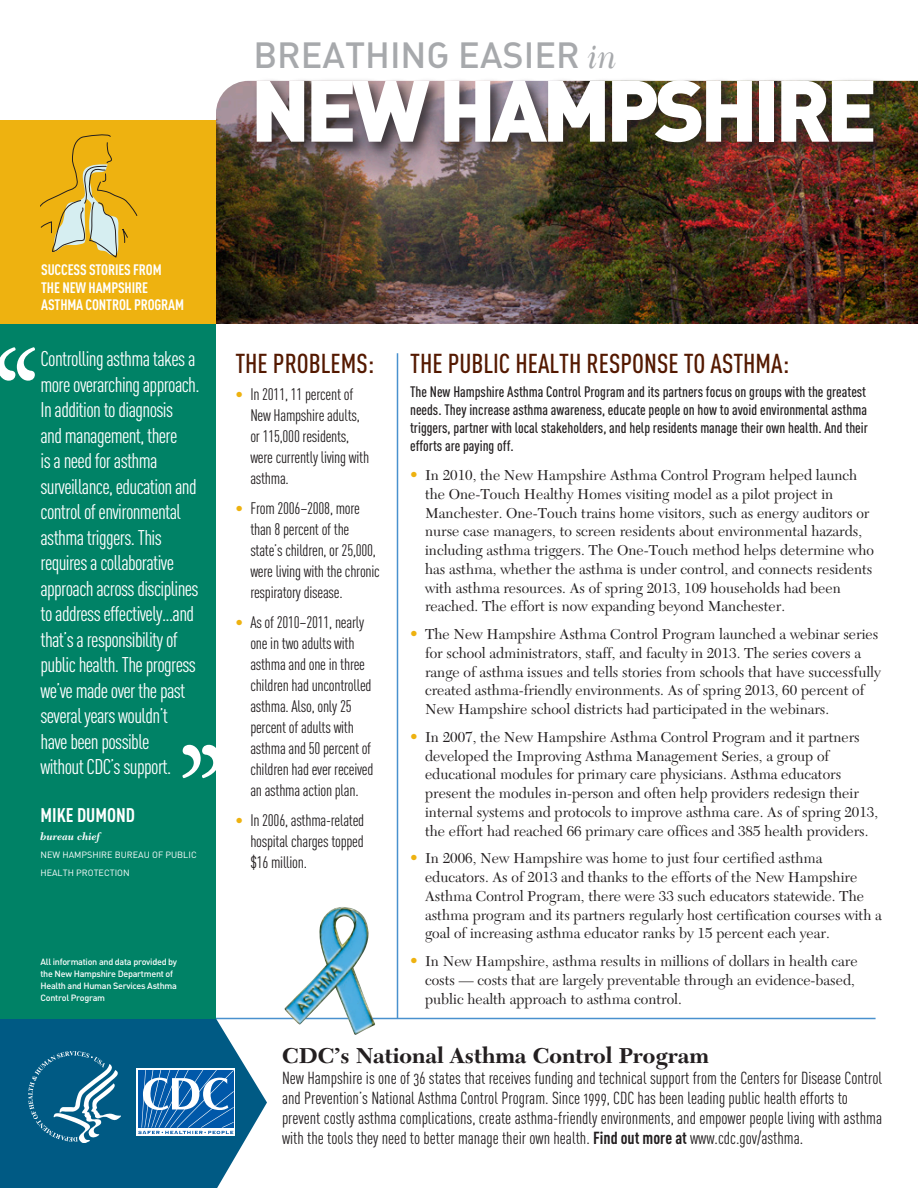
<style>
.page{position:relative;width:918px;height:1188px;background:#fff}
.page>*{position:absolute;margin:0;border:0;box-sizing:border-box;transform-origin:0 0}
.t1{font:144px "Adobe Garamond Regular SC";color:#fff}
.STATE_NAME{font:85.5px "DIN Black Alternate";letter-spacing:-.06em;color:#fff}
.t2{font:36px "DIN Medium Alternate";color:#a7a9ac}
.column_heads{font:500 27px "DIN Cond";color:#541900}
.CDC_heading_bottom{font:700 22.5px "New Caledonia";color:#231f20}
._1_quote{font:21px/25.5px "DIN Cond";letter-spacing:-.03em;color:#fff}
._2_quote_name{font:700 19.5px "DIN Cond";color:#fff}
.CDC_copy_bottom{font:17.25px/20.2px "DIN Cond Regular Alternate";color:#231f20}
._5_prob{font:16.5px/21px "DIN Cond";letter-spacing:-.015em;color:#231f20}
._7_response{font:15px/18.8px "New Caledonia";color:#231f20}
._6_leadin{font:500 15px/18px "DIN Cond";color:#231f20;text-align:justify}
.prog_title_upper{font:700 15px/17.2px "DIN Cond";letter-spacing:-.01em;color:#fff}
._3_quote_title{font:italic 700 10.5px "New Caledonia";color:#fff}
.All_info{font:500 9px/12px "DIN";letter-spacing:-.03em;color:#fff}
._4_quote_org{font:9px/18px "DIN";color:#fff}
.s1{font-family:"New Caledonia";font-style:italic}
.s2{color:#eeb210}
.s3{font-family:"DIN Cond";font-size:16.5px;color:#eeb210}
.s4{font-family:"DIN Cond Bold Alternate"}
</style>
<div class="page">
<hr style="left:69px;top:1018px;width:807px;height:1px;background:#4991ce">
<svg style="left:0;top:1018px;width:267px;height:170px;background:#257296"></svg>
<div style="left:0;top:324px;width:216px;height:694px;background:#008266"></div>
<img style="left:216px;top:81px;width:702px;height:243px">
<hr style="left:397px;top:353px;width:1px;height:665px;background:#4991ce">
<div style="left:0;top:121px;width:216px;height:203px;background:#eeb210"></div>
<div style="left:253px;top:76px;width:637px;height:82px;background:#231f20;opacity:.75"></div>
<svg style="left:40px;top:135px;width:97px;height:122px"></svg>
<img style="left:284px;top:907px;width:91px;height:128px">
<img style="left:29px;top:1051px;width:92px;height:92px">
<div style="left:137px;top:1069px;width:98px;height:67px;background:#fff"></div>
<svg style="left:138px;top:1070px;width:101px;height:64px"></svg>
<p class="t2" style="left:253px;top:32px;width:366px">BREATHING EASIER <span class="s1">in</span></p>
<p class="STATE_NAME" style="left:250px;top:54px;width:629px">NEW HAMPSHIRE</p>
<p class="prog_title_upper" style="left:41px;top:261px;width:144px">SUCCESS STORIES FROM<br>THE NEW HAMPSHIRE<br>ASTHMA CONTROL PROGRAM</p>
<h1 class="t1" style="left:-10px;top:326px;width:55px">‘‘</h1>
<p class="_1_quote" style="left:40px;top:346px;width:161px">Controlling asthma takes a more overarching approach.<br>In addition to diagnosis and management, there<br>is a need for asthma surveillance, education and control of environmental asthma triggers. This requires a collaborative approach across disciplines to address effectively...and that’s a responsibility of public health. The progress we’ve made over the past several years wouldn’t have been possible<br>without CDC’s support.</p>
<p class="_2_quote_name" style="left:40px;top:803px;width:96px">MIKE DUMOND</p>
<p class="_3_quote_title" style="left:40px;top:831px;width:61px">bureau chief</p>
<p class="_4_quote_org" style="left:40px;top:846px;width:158px">NEW HAMPSHIRE BUREAU OF PUBLIC<br>HEALTH PROTECTION</p>
<h1 class="t1" style="left:175px;top:723px;width:55px">’’</h1>
<p class="All_info" style="left:40px;top:956px;width:138px">All information and data provided by the New Hampshire Department of<br>Health and Human Services Asthma<br>Control Program</p>
<p class="column_heads" style="left:235px;top:347px;width:141px">THE PROBLEMS:</p>
<p class="_5_prob" style="left:250px;top:383px;width:120px;text-indent:-15px"><span class="s2">•</span> In 2011, 11 percent of<br>New Hampshire adults, or 115,000 residents, were currently living with asthma.</p>
<p class="_5_prob" style="left:250px;top:497px;width:131px;text-indent:-15px"><span class="s2">•</span> From 2006–2008, more than 8 percent of the state’s children, or 25,000, were living with the chronic respiratory disease.</p>
<p class="_5_prob" style="left:250px;top:611px;width:125px;text-indent:-15px"><span class="s2">•</span> As of 2010–2011, nearly one in two adults with asthma and one in three children had uncontrolled asthma. Also, only 25 percent of adults with asthma and 50 percent of children had ever received an asthma action plan.</p>
<p class="_5_prob" style="left:250px;top:809px;width:115px;text-align:justify;text-indent:-15px"><span class="s2">•</span> In 2006, asthma-related hospital charges topped $16 million.</p>
<p class="column_heads" style="left:410px;top:347px;width:381px">THE PUBLIC HEALTH RESPONSE TO ASTHMA:</p>
<p class="_6_leadin" style="left:410px;top:382px;width:459px">The New Hampshire Asthma Control Program and its partners focus on groups with the greatest needs. They increase asthma awareness, educate people on how to avoid environmental asthma triggers, partner with local stakeholders, and help residents manage their own health. And their efforts are paying off.</p>
<p class="_7_response" style="left:425px;top:466px;width:450px;text-indent:-15px"><span class="s3">•</span> In 2010, the New Hampshire Asthma Control Program helped launch the One-Touch Healthy Homes visiting model as a pilot project in Manchester. One-Touch trains home visitors, such as energy auditors or nurse case managers, to screen residents about environmental hazards, including asthma triggers. The One-Touch method helps determine who has asthma, whether the asthma is under control, and connects residents with asthma resources. As of spring 2013, 109 households had been reached. The effort is now expanding beyond Manchester.</p>
<p class="_7_response" style="left:425px;top:625px;width:457px;text-indent:-15px"><span class="s3">•</span> The New Hampshire Asthma Control Program launched a webinar series for school administrators, staff, and faculty in 2013. The series covers a range of asthma issues and tells stories from schools that have successfully created asthma-friendly environments. As of spring 2013, 60 percent of New Hampshire school districts had participated in the webinars.</p>
<p class="_7_response" style="left:425px;top:728px;width:455px;text-indent:-15px"><span class="s3">•</span> In 2007, the New Hampshire Asthma Control Program and it partners developed the Improving Asthma Management Series, a group of educational modules for primary care physicians. Asthma educators present the modules in-person and often help providers redesign their internal systems and protocols to improve asthma care. As of spring 2013, the effort had reached 66 primary care offices and 385 health providers.</p>
<p class="_7_response" style="left:425px;top:849px;width:458px;text-indent:-15px"><span class="s3">•</span> In 2006, New Hampshire was home to just four certified asthma educators. As of 2013 and thanks to the efforts of the New Hampshire Asthma Control Program, there were 33 such educators statewide. The asthma program and its partners regularly host certification courses with a goal of increasing asthma educator ranks by 15 percent each year.</p>
<p class="_7_response" style="left:425px;top:952px;width:434px;text-indent:-15px"><span class="s3">•</span> In New Hampshire, asthma results in millions of dollars in health care costs — costs that are largely preventable through an evidence-based, public health approach to asthma control.</p>
<p class="CDC_heading_bottom" style="left:282px;top:1043px;width:429px">CDC’s National Asthma Control Program</p>
<p class="CDC_copy_bottom" style="left:282px;top:1067px;width:602px">New Hampshire is one of 36 states that receives funding and technical support from the Centers for Disease Control and Prevention’s National Asthma Control Program. Since 1999, CDC has been leading public health efforts to prevent costly asthma complications, create asthma-friendly environments, and empower people living with asthma with the tools they need to better manage their own health. <span class="s4">Find out more at</span> www.cdc.gov/asthma.</p>
</div>
